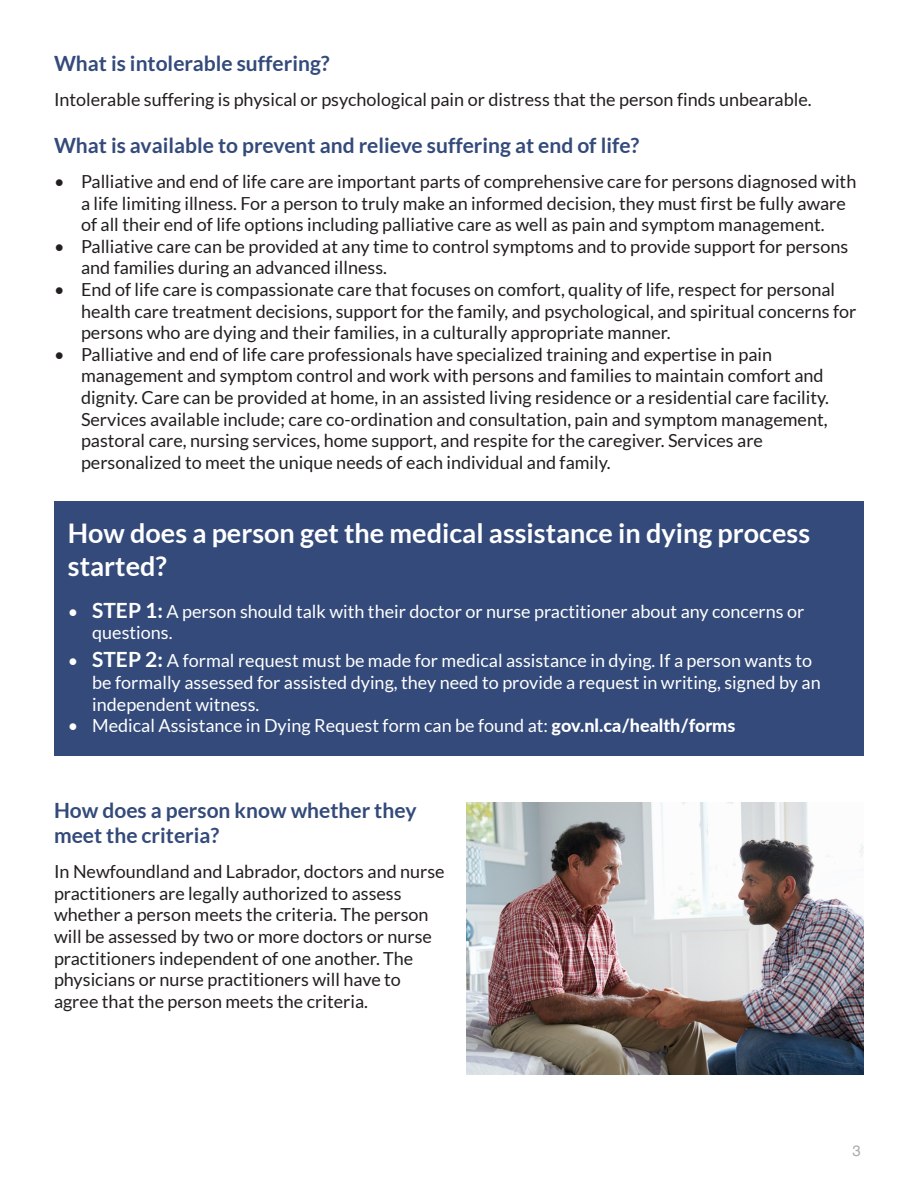
<style>
.page{position:relative;width:918px;height:1188px;background:#fff}
.page>*{position:absolute;margin:0;border:0;box-sizing:border-box;transform-origin:0 0}
.Sub_Header{font:700 27px/32.4px "Lato";color:#fff}
.Sub_Header-2{font:700 21px/25.2px "Lato";color:#334a7a}
.t1{font:18px/21.6px "Lato";color:#231f20}
.t2{font:18px/21.6px "Lato";color:#fff}
.t3{font:15px "Helvetica";color:#a8adb0}
.s1{font-weight:700;font-size:21px}
.s2{font-weight:800}
</style>
<div class="page">
<img style="left:467px;top:802px;width:397px;height:273px">
<div style="left:54px;top:501px;width:810px;height:255px;background:#334a7a"></div>
<p class="Sub_Header-2" style="left:54px;top:50px;width:277px">What is intolerable suffering?</p>
<p class="t1" style="left:54px;top:89px;width:759px">Intolerable suffering is physical or psychological pain or distress that the person finds unbearable.</p>
<p class="Sub_Header-2" style="left:54px;top:132px;width:587px">What is available to prevent and relieve suffering at end of life?</p>
<p class="t1" style="left:81px;top:170px;width:777px;text-indent:-27px">• Palliative and end of life care are important parts of comprehensive care for persons diagnosed with a life limiting illness. For a person to truly make an informed decision, they must first be fully aware of all their end of life options including palliative care as well as pain and symptom management.</p>
<p class="t1" style="left:81px;top:235px;width:769px;text-indent:-27px">• Palliative care can be provided at any time to control symptoms and to provide support for persons and families during an advanced illness.</p>
<p class="t1" style="left:81px;top:278px;width:777px;text-indent:-27px">• End of life care is compassionate care that focuses on comfort, quality of life, respect for personal health care treatment decisions, support for the family, and psychological, and spiritual concerns for persons who are dying and their families, in a culturally appropriate manner.</p>
<p class="t1" style="left:81px;top:343px;width:750px;text-indent:-27px">• Palliative and end of life care professionals have specialized training and expertise in pain management and symptom control and work with persons and families to maintain comfort and dignity. Care can be provided at home, in an assisted living residence or a residential care facility.<br>Services available include; care co-ordination and consultation, pain and symptom management, pastoral care, nursing services, home support, and respite for the caregiver. Services are personalized to meet the unique needs of each individual and family.</p>
<p class="Sub_Header" style="left:68px;top:517px;width:744px">How does a person get the medical assistance in dying process started?</p>
<p class="t2" style="left:92px;top:600px;width:714px;text-indent:-24px">• <span class="s1">STEP 1:</span> A person should talk with their doctor or nurse practitioner about any concerns or questions.</p>
<p class="t2" style="left:92px;top:650px;width:730px;text-indent:-24px">• <span class="s1">STEP 2:</span> A formal request must be made for medical assistance in dying. If a person wants to be formally assessed for assisted dying, they need to provide a request in writing, signed by an independent witness.</p>
<p class="t2" style="left:68px;top:715px;width:669px">• Medical Assistance in Dying Request form can be found at: <span class="s2">gov.nl.ca/health/forms</span></p>
<p class="Sub_Header-2" style="left:54px;top:797px;width:364px">How does a person know whether they meet the criteria?</p>
<p class="t1" style="left:54px;top:861px;width:392px">In Newfoundland and Labrador, doctors and nurse practitioners are legally authorized to assess whether a person meets the criteria. The person will be assessed by two or more doctors or nurse practitioners independent of one another. The physicians or nurse practitioners will have to agree that the person meets the criteria.</p>
<p class="t3" style="left:852px;top:1140px;width:10px">3</p>
</div>
